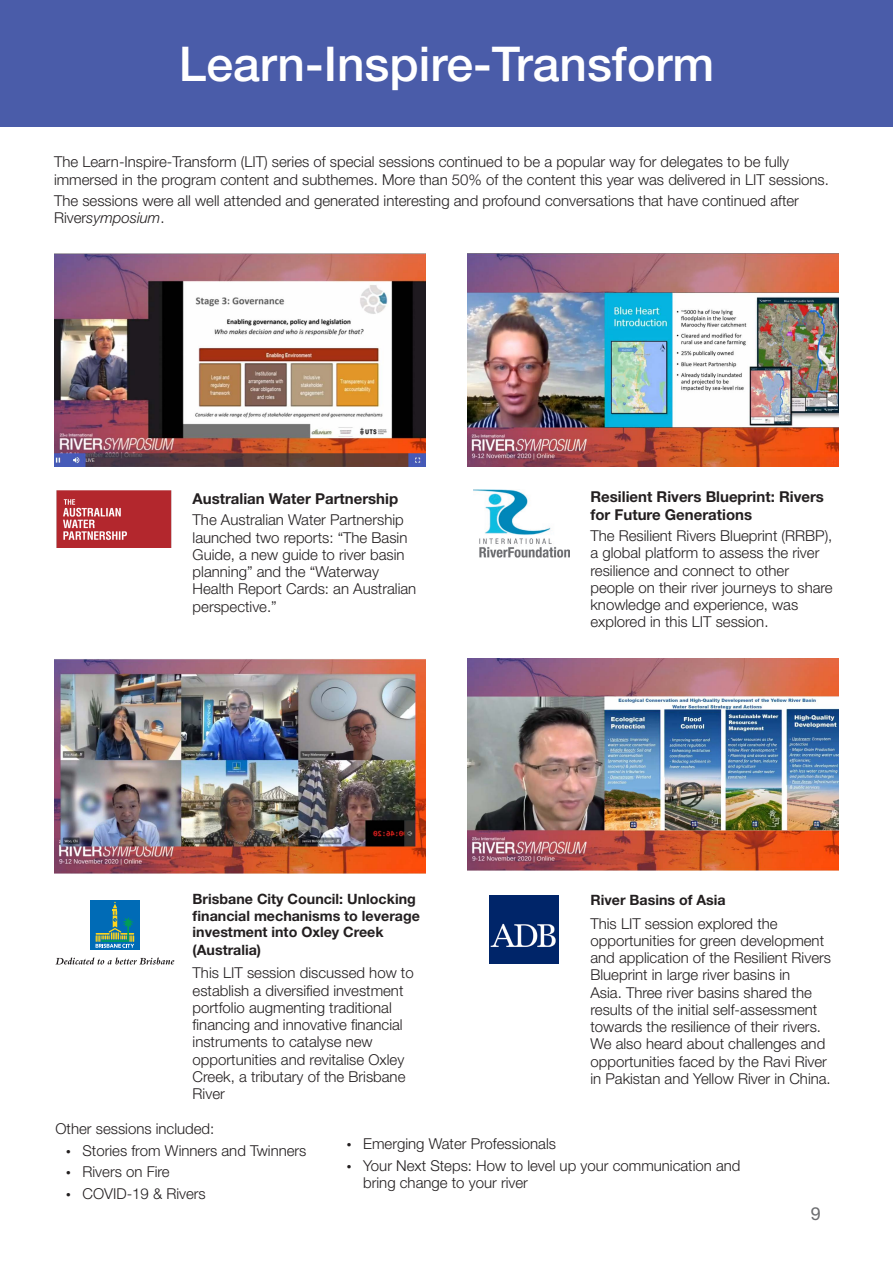
<style>
.page{position:relative;width:893px;height:1263px;background:#fff}
.page>*{position:absolute;margin:0;border:0;box-sizing:border-box;transform-origin:0 0}
.heading_1{font:500 48px "Helvetica Neue LT Std";color:#fff}
.t1{font:18px "Helvetica Neue LT Std";color:#6c6d70}
.body_bullet{font:300 15px/17.2px "Helvetica Neue LT Std";color:#231f20}
.body_bullet-2{font:700 15px/17.2px "Helvetica Neue LT Std";color:#231f20}
.body{font:700 14.25px/16.8px "Helvetica Neue LT Std";color:#231f20}
.s1{font-style:italic}
.s2{font-family:"Myriad Pro";font-weight:400;font-size:16.5px}
</style>
<div class="page">
<div style="left:0;top:0;width:893px;height:127px;background:#4a5ca9"></div>
<img style="left:54px;top:253px;width:372px;height:213px">
<img style="left:467px;top:253px;width:372px;height:213px">
<img style="left:54px;top:659px;width:372px;height:214px">
<img style="left:467px;top:658px;width:372px;height:213px">
<img style="left:56px;top:490px;width:116px;height:58px">
<img style="left:490px;top:896px;width:68px;height:67px">
<img style="left:473px;top:489px;width:96px;height:69px">
<svg style="left:90px;top:900px;width:50px;height:49px"></svg>
<svg style="left:56px;top:957px;width:118px;height:7px"></svg>
<p class="heading_1" style="left:179px;top:36px;width:537px">Learn-Inspire-Transform</p>
<p class="body_bullet" style="left:54px;top:153px;width:776px">The Learn-Inspire-Transform (LIT) series of special sessions continued to be a popular way for delegates to be fully immersed in the program content and subthemes. More than 50% of the content this year was delivered in LIT sessions.</p>
<p class="body_bullet" style="left:54px;top:192px;width:746px">The sessions were all well attended and generated interesting and profound conversations that have continued after<br>River<span class="s1">symposium</span>.</p>
<p class="body_bullet-2" style="left:193px;top:489px;width:207px">Australian Water Partnership</p>
<p class="body_bullet" style="left:193px;top:511px;width:225px">The Australian Water Partnership launched two reports: “The Basin<br>Guide, a new guide to river basin planning” and the “Waterway<br>Health Report Cards: an Australian perspective.”</p>
<p class="body" style="left:193px;top:891px;width:229px">Brisbane City Council: Unlocking financial mechanisms to leverage investment into Oxley Creek (Australia)</p>
<p class="body_bullet" style="left:193px;top:964px;width:223px">This LIT session discussed how to establish a diversified investment portfolio augmenting traditional financing and innovative financial instruments to catalyse new opportunities and revitalise Oxley<br>Creek, a tributary of the Brisbane<br>River</p>
<p class="body_bullet-2" style="left:590px;top:488px;width:235px">Resilient Rivers Blueprint: Rivers for Future Generations</p>
<p class="body_bullet" style="left:590px;top:527px;width:244px">The Resilient Rivers Blueprint (RRBP), a global platform to assess the river resilience and connect to other people on their river journeys to share knowledge and experience, was explored in this LIT session.</p>
<p class="body" style="left:590px;top:891px;width:137px">River Basins of Asia</p>
<p class="body_bullet" style="left:590px;top:914px;width:242px">This LIT session explored the opportunities for green development and application of the Resilient Rivers Blueprint in large river basins in<br>Asia. Three river basins shared the results of the initial self-assessment towards the resilience of their rivers.<br>We also heard about challenges and opportunities faced by the Ravi River in Pakistan and Yellow River in China.</p>
<p class="body_bullet" style="left:56px;top:1120px;width:160px">Other sessions included:</p>
<p class="body_bullet" style="left:66px;top:1142px;width:242px"><span class="s2">•</span> Stories from Winners and Twinners</p>
<p class="body_bullet" style="left:66px;top:1163px;width:105px"><span class="s2">•</span> Rivers on Fire</p>
<p class="body_bullet" style="left:66px;top:1185px;width:141px"><span class="s2">•</span> COVID-19 &amp; Rivers</p>
<p class="body_bullet" style="left:347px;top:1135px;width:211px"><span class="s2">•</span> Emerging Water Professionals</p>
<p class="body_bullet" style="left:363px;top:1156px;width:379px;text-indent:-16px"><span class="s2">•</span> Your Next Steps: How to level up your communication and bring change to your river</p>
<p class="t1" style="left:811px;top:1203px;width:12px">9</p>
</div>
